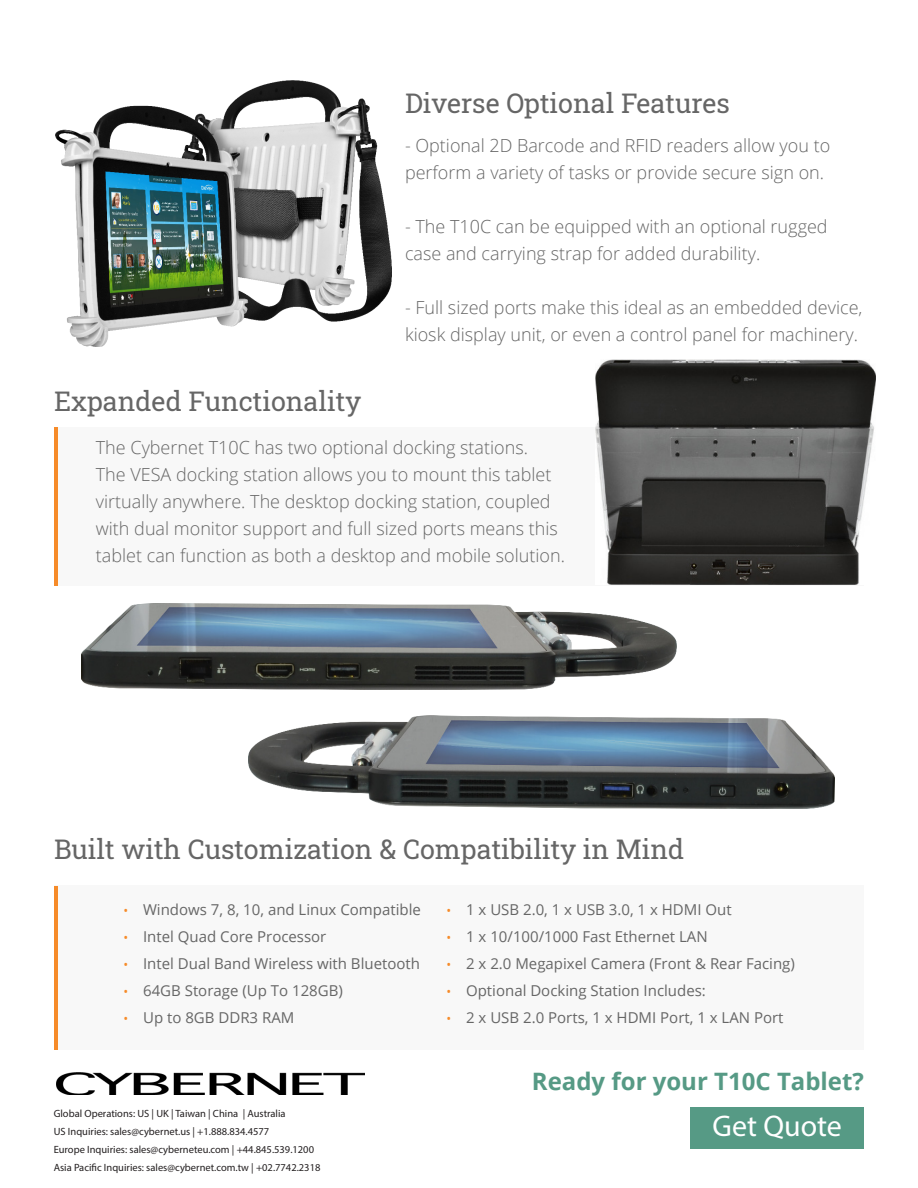
<style>
.page{position:relative;width:918px;height:1188px;background:#fff}
.page>*{position:absolute;margin:0;border:0;box-sizing:border-box;transform-origin:0 0}
.t1{font:30px "Myriad Pro";color:#fff}
.t2{font:27px "Roboto Slab";color:#666}
.t3{font:700 24px "Open Sans";color:#569a85}
.t4{font:300 18px/27px "Open Sans";color:#666}
.t5{font:300 18px "Open Sans";color:#f68b29}
.t6{font:15px/27px "Open Sans";color:#666}
.t7{font:10.5px "Myriad Pro";color:#231f20}
</style>
<div class="page">
<div style="left:54px;top:886px;width:810px;height:164px;background:#f8f8f8"></div>
<hr style="left:54px;top:886px;width:4px;height:163px;background:#f68b29">
<img style="left:249px;top:716px;width:585px;height:92px">
<img style="left:81px;top:603px;width:596px;height:86px">
<div style="left:54px;top:427px;width:810px;height:159px;background:#f8f8f8"></div>
<hr style="left:54px;top:427px;width:4px;height:159px;background:#f68b29">
<img style="left:56px;top:80px;width:336px;height:266px">
<img style="left:596px;top:360px;width:279px;height:225px">
<img style="left:56px;top:1072px;width:309px;height:23px">
<div style="left:691px;top:1107px;width:173px;height:42px;background:#569a85"></div>
<p class="t2" style="left:405px;top:85px;width:326px">Diverse Optional Features</p>
<p class="t2" style="left:54px;top:383px;width:309px">Expanded Functionality</p>
<p class="t4" style="left:405px;top:131px;width:427px">- Optional 2D Barcode and RFID readers allow you to perform a variety of tasks or provide secure sign on.</p>
<p class="t4" style="left:405px;top:212px;width:424px">- The T10C can be equipped with an optional rugged case and carrying strap for added durability.</p>
<p class="t4" style="left:405px;top:293px;width:459px">- Full sized ports make this ideal as an embedded device, kiosk display unit, or even a control panel for machinery.</p>
<p class="t4" style="left:96px;top:434px;width:471px">The Cybernet T10C has two optional docking stations.<br>The VESA docking station allows you to mount this tablet virtually anywhere. The desktop docking station, coupled with dual monitor support and full sized ports means this tablet can function as both a desktop and mobile solution.</p>
<p class="t2" style="left:54px;top:831px;width:632px">Built with Customization &amp; Compatibility in Mind</p>
<p class="t6" style="left:466px;top:896px;width:267px">1 x USB 2.0, 1 x USB 3.0, 1 x HDMI Out</p>
<p class="t6" style="left:466px;top:923px;width:243px">1 x 10/100/1000 Fast Ethernet LAN</p>
<p class="t6" style="left:466px;top:950px;width:330px">2 x 2.0 Megapixel Camera (Front &amp; Rear Facing)<br>Optional Docking Station Includes:</p>
<p class="t6" style="left:466px;top:1004px;width:319px">2 x USB 2.0 Ports, 1 x HDMI Port, 1 x LAN Port</p>
<p class="t6" style="left:143px;top:896px;width:279px">Windows 7, 8, 10, and Linux Compatible</p>
<p class="t6" style="left:143px;top:923px;width:185px">Intel Quad Core Processor</p>
<p class="t6" style="left:143px;top:950px;width:278px">Intel Dual Band Wireless with Bluetooth</p>
<p class="t6" style="left:143px;top:977px;width:201px">64GB Storage (Up To 128GB)</p>
<p class="t6" style="left:143px;top:1004px;width:153px">Up to 8GB DDR3 RAM</p>
<p class="t5" style="left:123px;top:898px;width:8px">•</p>
<p class="t5" style="left:123px;top:925px;width:8px">•</p>
<p class="t5" style="left:123px;top:952px;width:8px">•</p>
<p class="t5" style="left:123px;top:979px;width:8px">•</p>
<p class="t5" style="left:123px;top:1006px;width:8px">•</p>
<p class="t5" style="left:446px;top:898px;width:8px">•</p>
<p class="t5" style="left:446px;top:925px;width:8px">•</p>
<p class="t5" style="left:446px;top:952px;width:8px">•</p>
<p class="t5" style="left:446px;top:979px;width:8px">•</p>
<p class="t5" style="left:446px;top:1006px;width:8px">•</p>
<p class="t7" style="left:54px;top:1107px;width:233px">Global Operations: US | UK | Taiwan | China | Australia</p>
<p class="t7" style="left:54px;top:1125px;width:217px">US Inquiries: sales@cybernet.us | +1.888.834.4577</p>
<p class="t7" style="left:54px;top:1143px;width:262px">Europe Inquiries: sales@cyberneteu.com | +44.845.539.1200</p>
<p class="t7" style="left:54px;top:1161px;width:268px">Asia Pacific Inquiries: sales@cybernet.com.tw | +02.7742.2318</p>
<p class="t3" style="left:532px;top:1065px;width:334px">Ready for your T10C Tablet?</p>
<p class="t1" style="left:713px;top:1108px;width:131px">Get Quote</p>
</div>
